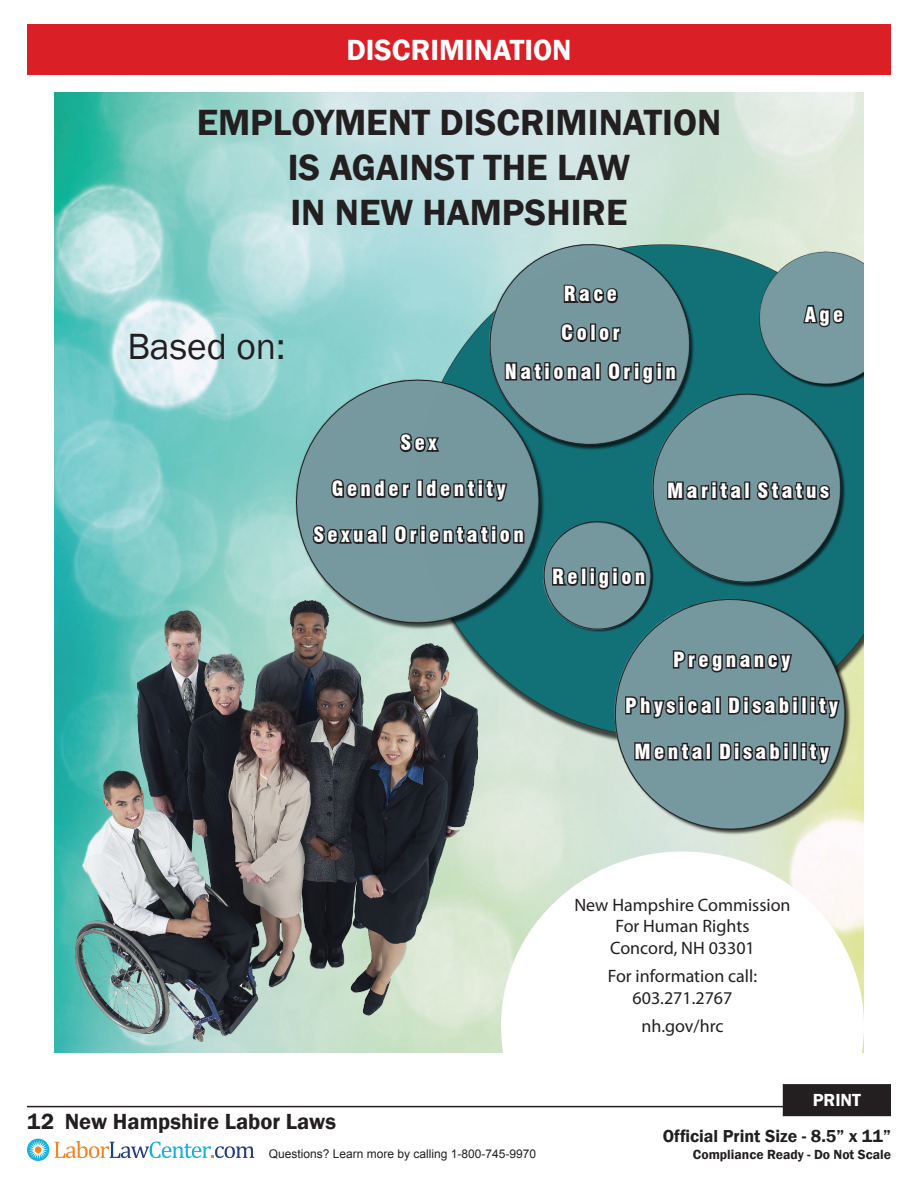
<style>
.page{position:relative;width:918px;height:1188px;background:#fff}
.page>*{position:absolute;margin:0;border:0;box-sizing:border-box;transform-origin:0 0}
.t1{font:600 37.5px/45px "Franklin Gothic";color:#231f20}
.t2{font:37.5px "Franklin Gothic";color:#231f20}
.t3{font:600 30px "Franklin Gothic";color:#fff}
.t4{font:600 22.5px "Franklin Gothic";color:#231f20}
.t5{font:900 condensed 20.4px "Swiss 721 BT";color:#fff}
.t6{font:18px "Myriad Pro";color:#231f20}
.t7{font:600 18px "Franklin Gothic";color:#fff}
.t8{font:600 17.85px "Franklin Gothic";color:#231f20}
.t9{font:600 13.65px "Franklin Gothic";color:#231f20}
.t10{font:12px "Arial";color:#231f20}
</style>
<div class="page">
<hr style="left:27px;top:1106px;width:864px;height:1px;background:#231f20">
<svg style="left:27px;top:1139px;width:22px;height:22px"></svg>
<div style="left:35px;top:1146px;width:7px;height:7px;background:#f58320;border-radius:50%"></div>
<svg style="left:55px;top:1141px;width:199px;height:17px"></svg>
<div style="left:784px;top:1086px;width:106px;height:29px;background:#231f20"></div>
<div style="left:783px;top:1084px;width:108px;height:32px;border:3px solid #231f20"></div>
<div style="left:27px;top:24px;width:864px;height:50px;background:#da1f26"></div>
<img style="left:54px;top:93px;width:810px;height:960px">
<img style="left:65px;top:594px;width:423px;height:453px">
<svg style="left:501px;top:851px;width:363px;height:202px"></svg>
<img style="left:393px;top:240px;width:471px;height:517px">
<img style="left:457px;top:214px;width:267px;height:141px">
<svg style="left:478px;top:232px;width:224px;height:222px;background:#76a1a5"></svg>
<svg style="left:562px;top:283px;width:58px;height:23px"></svg>
<svg style="left:503px;top:321px;width:175px;height:77px;background:#67848a"></svg>
<img style="left:750px;top:250px;width:114px;height:105px">
<svg style="left:801px;top:304px;width:45px;height:26px"></svg>
<img style="left:613px;top:355px;width:251px;height:195px">
<svg style="left:640px;top:381px;width:214px;height:169px;background:#458187"></svg>
<img style="left:254px;top:340px;width:329px;height:330px">
<svg style="left:281px;top:364px;width:274px;height:275px;background:#729da0"></svg>
<svg style="left:398px;top:431px;width:43px;height:23px"></svg>
<svg style="left:329px;top:477px;width:82px;height:23px;background:#4c5c60"></svg>
<div style="left:417px;top:479px;width:6px;height:19px;border:3px solid #231f20"></div>
<svg style="left:423px;top:478px;width:54px;height:22px"></svg>
<div style="left:477px;top:479px;width:7px;height:6px;border:3px solid #231f20"></div>
<div style="left:477px;top:483px;width:7px;height:15px;border:3px solid #231f20"></div>
<svg style="left:484px;top:468px;width:25px;height:43px"></svg>
<svg style="left:311px;top:523px;width:70px;height:23px;background:#4d5d61"></svg>
<div style="left:381px;top:525px;width:6px;height:19px;border:3px solid #231f20"></div>
<svg style="left:392px;top:523px;width:127px;height:23px;background:#4c5b5f"></svg>
<img style="left:519px;top:497px;width:18px;height:159px">
<img style="left:565px;top:550px;width:299px;height:335px">
<svg style="left:599px;top:583px;width:262px;height:262px;background:#a6bcaf"></svg>
<svg style="left:537px;top:454px;width:305px;height:324px;background:#528186"></svg>
<p class="t3" style="left:346px;top:31px;width:227px">DISCRIMINATION</p>
<p class="t1" style="left:197px;top:101px;width:526px">EMPLOYMENT DISCRIMINATION</p>
<p class="t1" style="left:288px;top:146px;width:344px">IS AGAINST THE LAW<br>IN NEW HAMPSHIRE</p>
<p class="t2" style="left:127px;top:323px;width:160px">Based on:</p>
<p class="t5" style="left:564px;top:282px;width:55px">R a c e</p>
<p class="t5" style="left:561px;top:321px;width:60px">C o l o r</p>
<p class="t5" style="left:505px;top:359px;width:173px">N a t i o n a l O r i g i n</p>
<p class="t5" style="left:805px;top:302px;width:40px">A g e</p>
<p class="t5" style="left:401px;top:431px;width:38px">S e x</p>
<p class="t5" style="left:332px;top:477px;width:175px">G e n d e r I d e n t i t y</p>
<p class="t5" style="left:313px;top:523px;width:212px">S e x u a l O r i e n t a t i o n</p>
<p class="t5" style="left:667px;top:479px;width:163px">M a r i t a l S t a t u s</p>
<p class="t5" style="left:552px;top:565px;width:95px">R e l i g i o n</p>
<p class="t5" style="left:673px;top:647px;width:119px">P r e g n a n c y</p>
<p class="t5" style="left:625px;top:693px;width:214px">P h y s i c a l D i s a b i l i t y</p>
<p class="t5" style="left:635px;top:739px;width:196px">M e n t a l D i s a b i l i t y</p>
<p class="t4" style="left:27px;top:1107px;width:311px">12 New Hampshire Labor Laws</p>
<p class="t10" style="left:269px;top:1146px;width:269px">Questions? Learn more by calling 1-800-745-9970</p>
<p class="t6" style="left:574px;top:894px;width:218px">New Hampshire Commission</p>
<p class="t6" style="left:615px;top:915px;width:136px">For Human Rights</p>
<p class="t6" style="left:610px;top:937px;width:146px">Concord, NH 03301</p>
<p class="t6" style="left:608px;top:965px;width:151px">For information call:</p>
<p class="t6" style="left:633px;top:987px;width:101px">603.271.2767</p>
<p class="t6" style="left:641px;top:1015px;width:84px">nh.gov/hrc</p>
<p class="t7" style="left:813px;top:1089px;width:50px">PRINT</p>
<p class="t8" style="left:663px;top:1125px;width:230px">Official Print Size - 8.5” x 11”</p>
<p class="t9" style="left:693px;top:1146px;width:200px">Compliance Ready - Do Not Scale</p>
</div>
